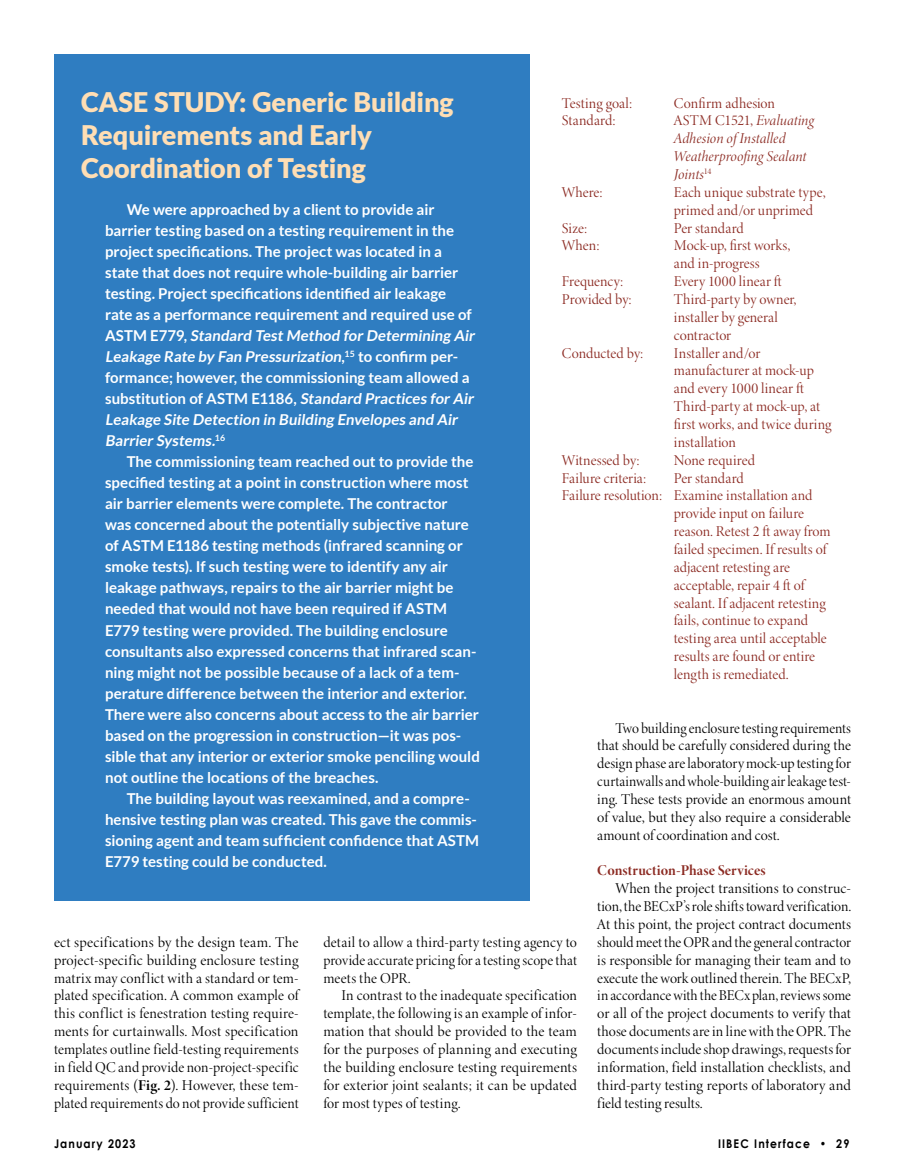
<style>
.page{position:relative;width:905px;height:1175px;background:#fff}
.page>*{position:absolute;margin:0;border:0;box-sizing:border-box;transform-origin:0 0}
.t1{font:900 27px/33px "Lato";letter-spacing:-.01em;color:#ffdeb4}
.t2{font:15px/17.9px "Minion 3 Display";letter-spacing:.005em;color:#000;text-align:justify}
.t3{font:700 15px/21px "Lato";color:#fff}
.t4{font:15px/17.9px "Minion 3 Display";color:#8c2b23}
.t5{font:italic 15px/17.9px "Minion 3 Display";letter-spacing:.005em;color:#8c2b23}
.t6{font:700 15px "Minion 3 Display";letter-spacing:.01em;color:#8c2b23}
.t7{font:700 12px "Century Gothic";letter-spacing:.1em;color:#000;scale:.9 1}
.s1{font-style:normal}
.s2{font-weight:700}
</style>
<div class="page">
<div style="left:54px;top:54px;width:475px;height:846px;background:#2f7dc1"></div>
<h1 class="t1" style="left:81px;top:85px;width:374px">CASE STUDY: Generic Building<br>Requirements and Early<br>Coordination of Testing</h1>
<p class="t3" style="left:105px;top:199px;width:373px;text-indent:22px">We were approached by a client to provide air barrier testing based on a testing requirement in the project specifications. The project was located in a state that does not require whole-building air barrier testing. Project specifications identified air leakage rate as a performance requirement and required use of A S TM E7 79, Standard Test Method for Determining Air Leakage Rate by Fan Pressurization,<sup>1</sup> <sup>5</sup> to co n firm p e r&shy;formance; however, the commissioning team allowed a substitution of ASTM E1186, Standard Practices for Air Leakage Site Detection in Building Envelopes and Air Barrier Systems.<sup>16</sup></p>
<p class="t3" style="left:105px;top:451px;width:376px;text-indent:22px">The commissioning team reached out to provide the specified testing at a point in construction where most air barrier elements were complete. The contractor<br>was concerned about the potentially subjective nature of ASTM E1186 testing methods (infrared scanning or smoke tests). If such testing were to identify any air leakage pathways, repairs to the air barrier might be needed that would not have been required if ASTM E779 testing were provided. The building enclosure consultants also expressed concerns that infrared scan&shy;ning might not be possible because of a lack of a tem&shy;perature difference between the interior and exterior.<br>There were also concerns about access to the air barrier based on the progression in construction—it was pos&shy;sible that any interior or exterior smoke penciling would not outline the locations of the breaches.</p>
<p class="t3" style="left:105px;top:787px;width:375px;text-indent:22px">The building layout was reexamined, and a compre&shy;hensive testing plan was created. This gave the commis&shy;sioning agent and team sufficient confidence that ASTM E779 testing could be conducted.</p>
<p class="t4" style="left:562px;top:94px;width:72px">Testing goal:</p>
<p class="t4" style="left:674px;top:94px;width:103px">Confirm adhesion</p>
<p class="t4" style="left:562px;top:112px;width:56px">Standard:</p>
<p class="t5" style="left:674px;top:112px;width:142px"><span class="s1">ASTM C1521,</span> Evaluating<br>Adhesion of Installed<br>Weatherproofing Sealant<br>Joints<sup>14</sup></p>
<p class="t4" style="left:562px;top:183px;width:43px">Where:</p>
<p class="t4" style="left:674px;top:183px;width:153px">Each unique substrate type, primed and/or unprimed</p>
<p class="t4" style="left:562px;top:219px;width:27px">Size:</p>
<p class="t4" style="left:674px;top:219px;width:71px">Per standard</p>
<p class="t4" style="left:562px;top:237px;width:39px">When:</p>
<p class="t4" style="left:674px;top:237px;width:118px">Mock-up, first works, and in-progress</p>
<p class="t4" style="left:562px;top:272px;width:63px">Frequency:</p>
<p class="t4" style="left:674px;top:272px;width:109px">Every 1000 linear ft</p>
<p class="t4" style="left:562px;top:290px;width:72px">Provided by:</p>
<p class="t4" style="left:673px;top:290px;width:124px">Third-party by owner, installer by general contractor</p>
<p class="t4" style="left:562px;top:344px;width:83px">Conducted by:</p>
<p class="t4" style="left:673px;top:344px;width:159px">Installer and/or manufacturer at mock-up and every 1000 linear ft<br>Third-party at mock-up, at first works, and twice during installation</p>
<p class="t4" style="left:562px;top:451px;width:79px">Witnessed by:</p>
<p class="t4" style="left:673px;top:451px;width:83px">None required</p>
<p class="t4" style="left:562px;top:469px;width:86px">Failure criteria:</p>
<p class="t4" style="left:673px;top:469px;width:71px">Per standard</p>
<p class="t4" style="left:562px;top:486px;width:252px">Failure resolution: Examine installation and</p>
<p class="t4" style="left:673px;top:504px;width:132px">provide input on failure</p>
<p class="t4" style="left:673px;top:522px;width:158px">reason. Retest 2 ft away from</p>
<p class="t4" style="left:673px;top:540px;width:154px">failed specimen. If results of</p>
<p class="t4" style="left:673px;top:558px;width:118px">adjacent retesting are</p>
<p class="t4" style="left:673px;top:576px;width:132px">acceptable, repair 4 ft of</p>
<p class="t4" style="left:673px;top:594px;width:153px">sealant. If adjacent retesting</p>
<p class="t4" style="left:673px;top:611px;width:136px">fails, continue to expand</p>
<p class="t4" style="left:673px;top:629px;width:154px">testing area until acceptable</p>
<p class="t4" style="left:673px;top:647px;width:143px">results are found or entire</p>
<p class="t4" style="left:673px;top:665px;width:116px">length is remediated.</p>
<p class="t2" style="left:597px;top:719px;width:255px;text-indent:18px">Two building enclosure testing requirements that should be carefully considered during the design phase are laboratory mock-up testing for curtainwalls and whole-building air leakage test&shy;ing. These tests provide an enormous amount of value, but they also require a considerable amount of coordination and cost.</p>
<p class="t6" style="left:597px;top:860px;width:170px">Construction-Phase Services</p>
<p class="t2" style="left:597px;top:879px;width:255px;text-indent:18px">When the project transitions to construc&shy;tion, the BECxP’s role shifts toward verification.<br>At this point, the project contract documents should meet the OPR and the general contractor is responsible for managing their team and to execute the work outlined therein. The BECxP, in accordance with the BECx plan, reviews some or all of the project documents to verify that those documents are in line with the OPR. The documents include shop drawings, requests for information, field installation checklists, and third-party testing reports of laboratory and field testing results.</p>
<p class="t2" style="left:54px;top:933px;width:246px">ect specifications by the design team. The project-specific building enclosure testing matrix may conflict with a standard or tem&shy;plated specification. A common example of this conflict is fenestration testing require&shy;ments for curtainwalls. Most specification templates outline field-testing requirements in field QC and provide non-project-specific requirements (<span class="s2">Fig. 2</span>). However, these tem&shy;plated requirements do not provide sufficient</p>
<p class="t2" style="left:323px;top:933px;width:255px">detail to allow a third-party testing agency to provide accurate pricing for a testing scope that meets the OPR.</p>
<p class="t2" style="left:323px;top:986px;width:255px;text-indent:18px">In contrast to the inadequate specification template, the following is an example of infor&shy;mation that should be provided to the team for the purposes of planning and executing the building enclosure testing requirements for exterior joint sealants; it can be updated for most types of testing.</p>
<p class="t7" style="left:54px;top:1134px;width:92px">January 2023</p>
<p class="t7" style="left:718px;top:1134px;width:147px">IIBEC Interface • 29</p>
</div>
